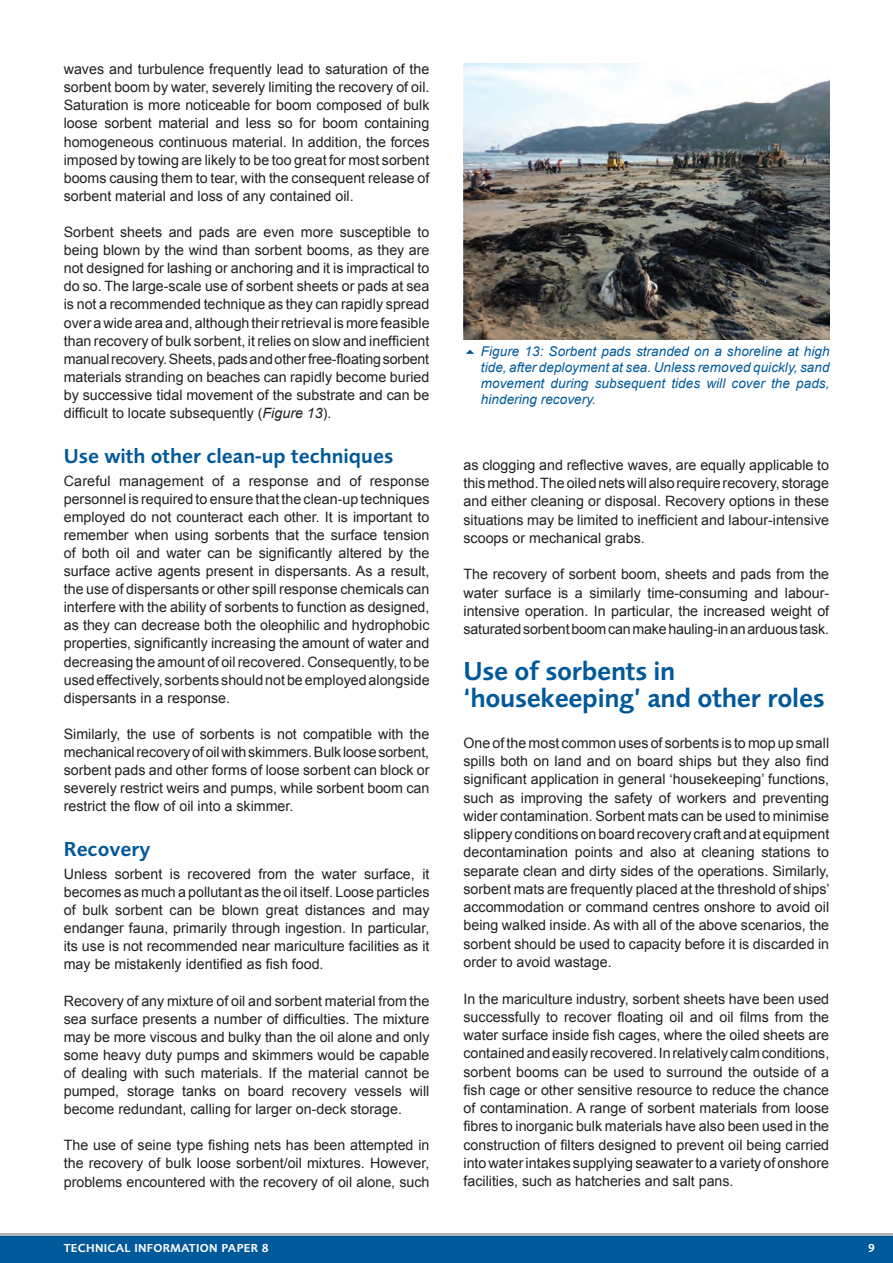
<style>
.page{position:relative;width:893px;height:1263px;background:#fff}
.page>*{position:absolute;margin:0;border:0;box-sizing:border-box;transform-origin:0 0}
.t1{font:600 27px/27.3px "Foundry Sans";letter-spacing:-.01em;color:#00599a}
.t2{font:600 21px "Foundry Sans";color:#00599a}
.t3{font:14.25px/18.1px "Arial";color:#231f20;text-align:justify}
.t4{font:italic 13.5px/15.8px "Arial";letter-spacing:.005em;color:#00599a;text-align:justify}
.t5{font:600 12px "Foundry Sans";letter-spacing:.025em;color:#fff}
.s1{font-style:italic}
</style>
<div class="page">
<svg style="left:0;top:1233px;width:892px;height:30px;background:#11629c"></svg>
<img style="left:463px;top:64px;width:367px;height:275px">
<p class="t3" style="left:64px;top:60px;width:367px">waves and turbulence frequently lead to saturation of the sorbent boom by water, severely limiting the recovery of oil.<br>Saturation is more noticeable for boom composed of bulk loose sorbent material and less so for boom containing homogeneous continuous material. In addition, the forces imposed by towing are likely to be too great for most sorbent booms causing them to tear, with the consequent release of sorbent material and loss of any contained oil.</p>
<p class="t3" style="left:64px;top:223px;width:367px">Sorbent sheets and pads are even more susceptible to being blown by the wind than sorbent booms, as they are not designed for lashing or anchoring and it is impractical to do so. The large-scale use of sorbent sheets or pads at sea is not a recommended technique as they can rapidly spread over a wide area and, although their retrieval is more feasible than recovery of bulk sorbent, it relies on slow and inefficient manual recovery. Sheets, pads and other free-floating sorbent materials stranding on beaches can rapidly become buried by successive tidal movement of the substrate and can be difficult to locate subsequently (<span class="s1">Figure 13</span>).</p>
<h2 class="t2" style="left:64px;top:444px;width:331px">Use with other clean-up techniques</h2>
<p class="t3" style="left:64px;top:471px;width:367px">Careful management of a response and of response personnel is required to ensure that the clean-up techniques employed do not counteract each other. It is important to remember when using sorbents that the surface tension of both oil and water can be significantly altered by the surface active agents present in dispersants. As a result, the use of dispersants or other spill response chemicals can interfere with the ability of sorbents to function as designed, as they can decrease both the oleophilic and hydrophobic properties, significantly increasing the amount of water and decreasing the amount of oil recovered. Consequently, to be used effectively, sorbents should not be employed alongside dispersants in a response.</p>
<p class="t3" style="left:64px;top:725px;width:367px">Similarly, the use of sorbents is not compatible with the mechanical recovery of oil with skimmers. Bulk loose sorbent, sorbent pads and other forms of loose sorbent can block or severely restrict weirs and pumps, while sorbent boom can restrict the flow of oil into a skimmer.</p>
<h2 class="t2" style="left:64px;top:837px;width:88px">Recovery</h2>
<p class="t3" style="left:64px;top:865px;width:367px">Unless sorbent is recovered from the water surface, it becomes as much a pollutant as the oil itself. Loose particles of bulk sorbent can be blown great distances and may endanger fauna, primarily through ingestion. In particular, its use is not recommended near mariculture facilities as it may be mistakenly identified as fish food.</p>
<p class="t3" style="left:64px;top:991px;width:367px">Recovery of any mixture of oil and sorbent material from the sea surface presents a number of difficulties. The mixture may be more viscous and bulky than the oil alone and only some heavy duty pumps and skimmers would be capable of dealing with such materials. If the material cannot be pumped, storage tanks on board recovery vessels will become redundant, calling for larger on-deck storage.</p>
<p class="t3" style="left:64px;top:1136px;width:367px">The use of seine type fishing nets has been attempted in the recovery of bulk loose sorbent/oil mixtures. However, problems encountered with the recovery of oil alone, such</p>
<p class="t4" style="left:481px;top:344px;width:350px">Figure 13: Sorbent pads stranded on a shoreline at high tide, after deployment at sea. Unless removed quickly, sand movement during subsequent tides will cover the pads, hindering recovery.</p>
<p class="t3" style="left:463px;top:456px;width:367px">as clogging and reflective waves, are equally applicable to this method. The oiled nets will also require recovery, storage and either cleaning or disposal. Recovery options in these situations may be limited to inefficient and labour-intensive scoops or mechanical grabs.</p>
<p class="t3" style="left:463px;top:565px;width:367px">The recovery of sorbent boom, sheets and pads from the water surface is a similarly time-consuming and labour&shy;intensive operation. In particular, the increased weight of saturated sorbent boom can make hauling-in an arduous task.</p>
<h1 class="t1" style="left:463px;top:657px;width:363px">Use of sorbents in ‘housekeeping’ and other roles</h1>
<p class="t3" style="left:463px;top:734px;width:368px">One of the most common uses of sorbents is to mop up small spills both on land and on board ships but they also find significant application in general ‘housekeeping’ functions, such as improving the safety of workers and preventing wider contamination. Sorbent mats can be used to minimise slippery conditions on board recovery craft and at equipment decontamination points and also at cleaning stations to separate clean and dirty sides of the operations. Similarly, sorbent mats are frequently placed at the threshold of ships’ accommodation or command centres onshore to avoid oil being walked inside. As with all of the above scenarios, the sorbent should be used to capacity before it is discarded in order to avoid wastage.</p>
<p class="t3" style="left:463px;top:989px;width:367px">In the mariculture industry, sorbent sheets have been used successfully to recover floating oil and oil films from the water surface inside fish cages, where the oiled sheets are contained and easily recovered. In relatively calm conditions, sorbent booms can be used to surround the outside of a fish cage or other sensitive resource to reduce the chance of contamination. A range of sorbent materials from loose fibres to inorganic bulk materials have also been used in the construction of filters designed to prevent oil being carried into water intakes supplying seawater to a variety of onshore facilities, such as hatcheries and salt pans.</p>
<p class="t5" style="left:64px;top:1241px;width:207px">TECHNICAL INFORMATION PAPER 8</p>
<p class="t5" style="left:868px;top:1241px;width:8px">9</p>
</div>
